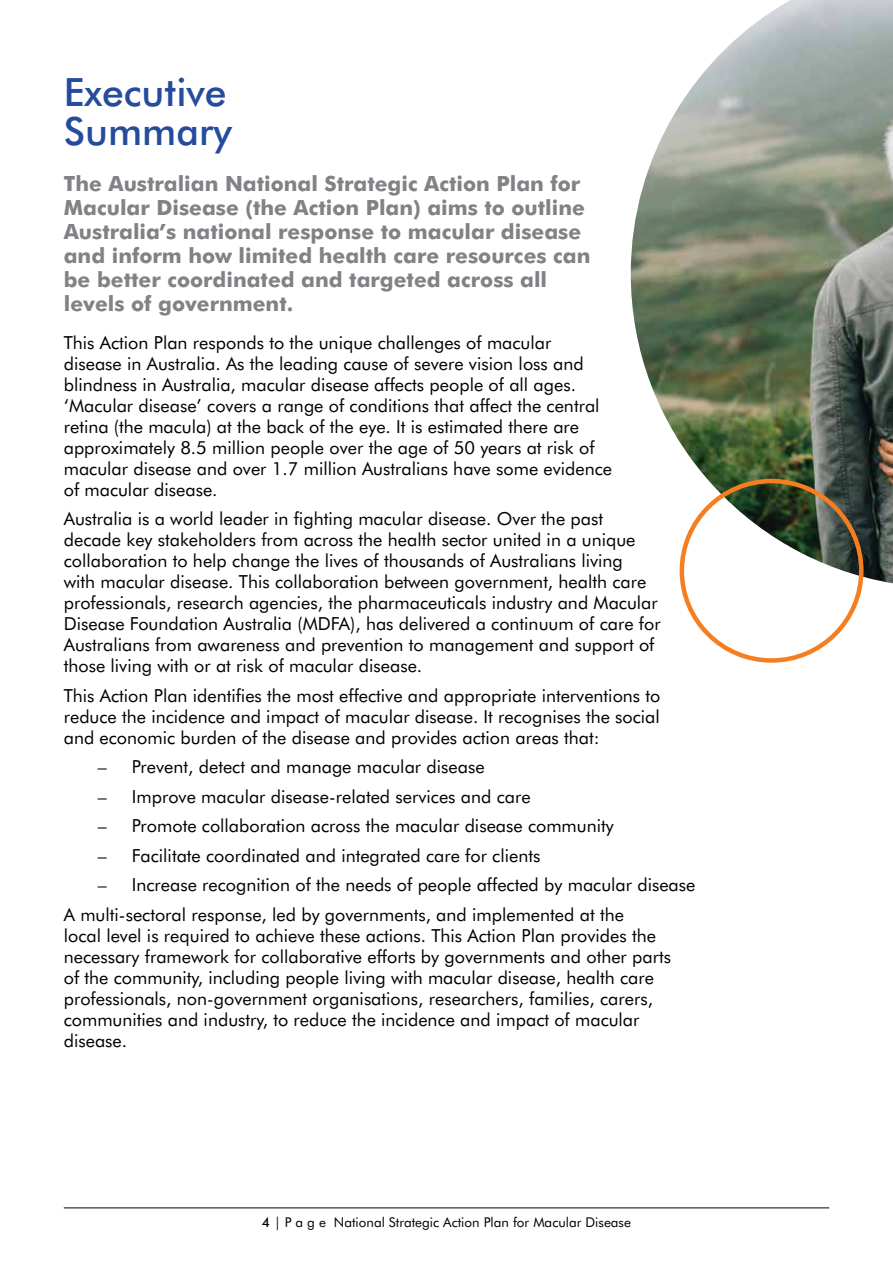
<style>
.page{position:relative;width:893px;height:1263px;background:#fff}
.page>*{position:absolute;margin:0;border:0;box-sizing:border-box;transform-origin:0 0}
.t1{font:500 39px/39px "Futura BT";color:#254b9d}
.t2{font:700 21px/24px "Futura BT";color:#808285}
.t3{font:18px/21px "Futura BT";color:#000}
.t4{font:13.5px "Futura BT";color:#000}
.s1{font-weight:500}
</style>
<div class="page">
<hr style="left:64px;top:1207px;width:765px;height:1px;background:#000">
<img style="left:631px;top:0;width:262px;height:583px">
<div style="left:680px;top:479px;width:183px;height:184px;border:4px solid #f57e20;border-radius:50%"></div>
<h1 class="t1" style="left:64px;top:73px;width:170px">Executive<br>Summary</h1>
<p class="t2" style="left:64px;top:171px;width:528px">The Australian National Strategic Action Plan for Macular Disease (the Action Plan) aims to outline Australia’s national response to macular disease and inform how limited health care resources can be better coordinated and targeted across all levels of government.</p>
<p class="t3" style="left:64px;top:332px;width:550px">This Action Plan responds to the unique challenges of macular disease in Australia. As the leading cause of severe vision loss and blindness in Australia, macular disease affects people of all ages. ‘Macular disease’ covers a range of conditions that affect the central retina (the macula) at the back of the eye. It is estimated there are approximately 8.5 million people over the age of 50 years at risk of macular disease and over 1.7 million Australians have some evidence of macular disease.</p>
<p class="t3" style="left:64px;top:508px;width:598px">Australia is a world leader in fighting macular disease. Over the past decade key stakeholders from across the health sector united in a unique collaboration to help change the lives of thousands of Australians living<br>with macular disease. This collaboration between government, health care professionals, research agencies, the pharmaceuticals industry and Macular Disease Foundation Australia (MDFA), has delivered a continuum of care for Australians from awareness and prevention to management and support of those living with or at risk of macular disease.</p>
<p class="t3" style="left:64px;top:685px;width:598px;text-align:justify">This Action Plan identifies the most effective and appropriate interventions to reduce the incidence and impact of macular disease. It recognises the social and economic burden of the disease and provides action areas that:</p>
<p class="t3" style="left:98px;top:756px;width:388px">– Prevent, detect and manage macular disease</p>
<p class="t3" style="left:98px;top:786px;width:434px">– Improve macular disease-related services and care</p>
<p class="t3" style="left:98px;top:815px;width:517px">– Promote collaboration across the macular disease community</p>
<p class="t3" style="left:98px;top:845px;width:444px">– Facilitate coordinated and integrated care for clients</p>
<p class="t3" style="left:64px;top:870px;width:633px;line-height:29.5px;text-indent:34px">– Increase recognition of the needs of people affected by macular disease<br>A multi-sectoral response, led by governments, and implemented at the</p>
<p class="t3" style="left:64px;top:925px;width:609px">local level is required to achieve these actions. This Action Plan provides the necessary framework for collaborative efforts by governments and other parts of the community, including people living with macular disease, health care professionals, non-government organisations, researchers, families, carers, communities and industry, to reduce the incidence and impact of macular disease.</p>
<p class="t4" style="left:262px;top:1213px;width:371px"><span class="s1">4</span> | P a g e National Strategic Action Plan for Macular Disease</p>
</div>
